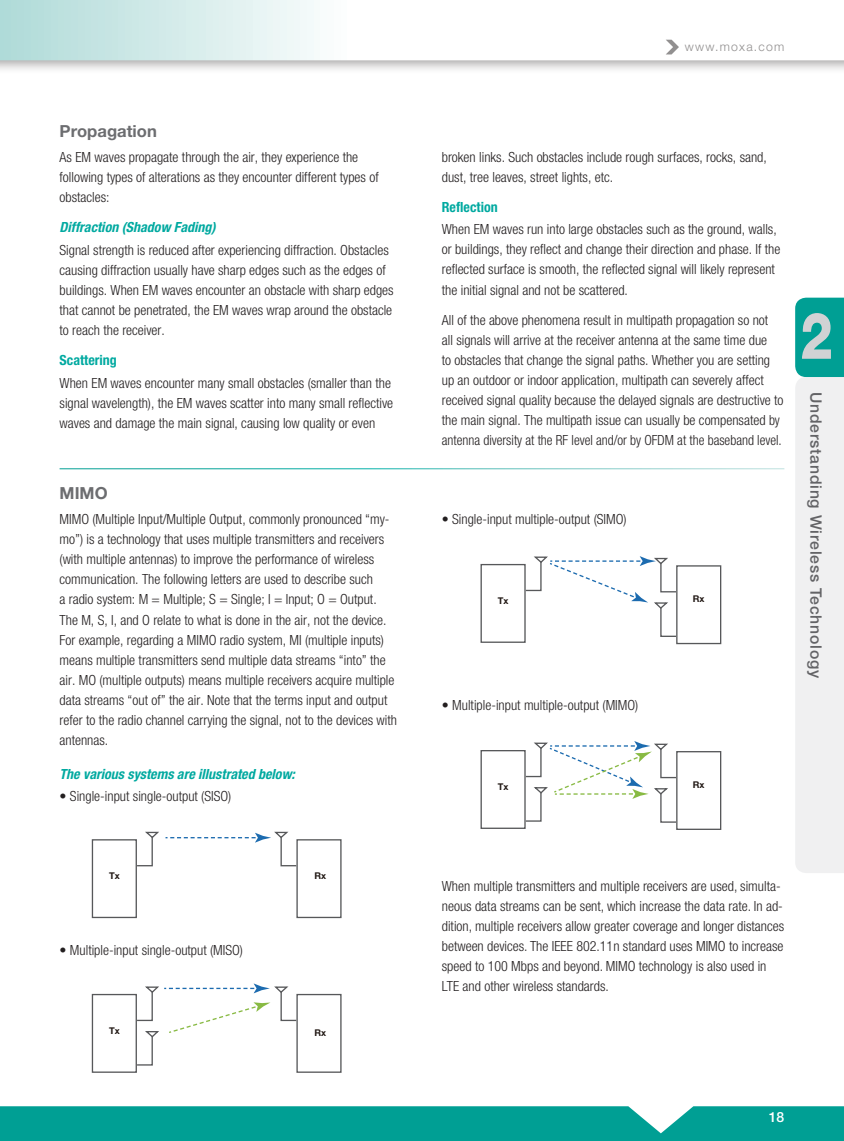
<style>
.page{position:relative;width:844px;height:1141px;background:#fff}
.page>*{position:absolute;margin:0;border:0;box-sizing:border-box;transform-origin:0 0}
.t1{font:800 64.75px "Helvetica Neue LT Std";color:#d1d2d4;scale:.8 1}
.t2{font:700 16.62px "Helvetica Neue";color:#6c6d70}
.t3{font:500 15.75px "Helvetica Neue LT Std";letter-spacing:.05em;color:#636366}
.t4{font:300 condensed 14px/20.1px "Helvetica Neue";color:#231f20}
.t5{font:italic 700 condensed 14px "Helvetica Neue";color:#00a9a0}
.t6{font:700 condensed 14px "Helvetica Neue";color:#00a9a0}
.t7{font:500 14px "Helvetica Neue LT Std";color:#fff}
.t8{font:300 12.25px "Helvetica Neue";letter-spacing:.1em;color:#929090}
.t9{font:700 9.28px "Helvetica Neue";color:#211814}
</style>
<div class="page">
<svg style="left:0;top:0;width:843px;height:70px"></svg>
<div style="left:0;top:1106px;width:843px;height:35px;background:#009f94"></div>
<svg style="left:665px;top:40px;width:13px;height:14px"></svg>
<svg style="left:795px;top:298px;width:48px;height:575px"></svg>
<div style="left:480px;top:564px;width:45px;height:79px;border:1px solid #57585a"></div>
<div style="left:676px;top:565px;width:45px;height:79px;border:1px solid #57585a"></div>
<svg style="left:524px;top:556px;width:153px;height:82px"></svg>
<div style="left:480px;top:750px;width:45px;height:79px;border:1px solid #57585a"></div>
<div style="left:676px;top:751px;width:45px;height:79px;border:1px solid #57585a"></div>
<svg style="left:524px;top:741px;width:153px;height:82px"></svg>
<div style="left:92px;top:994px;width:45px;height:79px;border:1px solid #57585a"></div>
<div style="left:296px;top:994px;width:45px;height:79px;border:1px solid #57585a"></div>
<svg style="left:136px;top:983px;width:161px;height:83px"></svg>
<div style="left:92px;top:839px;width:45px;height:79px;border:1px solid #57585a"></div>
<div style="left:296px;top:839px;width:45px;height:79px;border:1px solid #57585a"></div>
<svg style="left:136px;top:831px;width:161px;height:36px"></svg>
<p class="t2" style="left:60px;top:121px;width:99px">Propagation</p>
<p class="t4" style="left:60px;top:147px;width:320px">As EM waves propagate through the air, they experience the following types of alterations as they encounter different types of obstacles:</p>
<p class="t5" style="left:60px;top:219px;width:157px">Diffraction (Shadow Fading)</p>
<p class="t4" style="left:60px;top:240px;width:335px">Signal strength is reduced after experiencing diffraction. Obstacles causing diffraction usually have sharp edges such as the edges of buildings. When EM waves encounter an obstacle with sharp edges that cannot be penetrated, the EM waves wrap around the obstacle to reach the receiver.</p>
<p class="t6" style="left:60px;top:352px;width:59px">Scattering</p>
<p class="t4" style="left:60px;top:373px;width:335px">When EM waves encounter many small obstacles (smaller than the signal wavelength), the EM waves scatter into many small reflective waves and damage the main signal, causing low quality or even</p>
<p class="t2" style="left:60px;top:483px;width:49px">MIMO</p>
<p class="t4" style="left:60px;top:509px;width:339px">MIMO (Multiple Input/Multiple Output, commonly pronounced “my&shy;mo”) is a technology that uses multiple transmitters and receivers (with multiple antennas) to improve the performance of wireless communication. The following letters are used to describe such<br>a radio system: M = Multiple; S = Single; I = Input; O = Output.<br>The M, S, I, and O relate to what is done in the air, not the device.<br>For example, regarding a MIMO radio system, MI (multiple inputs) means multiple transmitters send multiple data streams “into” the air. MO (multiple outputs) means multiple receivers acquire multiple data streams “out of” the air. Note that the terms input and output refer to the radio channel carrying the signal, not to the devices with antennas.</p>
<p class="t5" style="left:60px;top:765px;width:237px">The various systems are illustrated below:</p>
<p class="t4" style="left:60px;top:786px;width:173px">• Single-input single-output (SISO)</p>
<p class="t9" style="left:109px;top:870px;width:12px">Tx</p>
<p class="t9" style="left:314px;top:870px;width:13px">Rx</p>
<p class="t4" style="left:60px;top:940px;width:185px">• Multiple-input single-output (MISO)</p>
<p class="t9" style="left:109px;top:1025px;width:12px">Tx</p>
<p class="t9" style="left:314px;top:1027px;width:13px">Rx</p>
<p class="t8" style="left:684px;top:39px;width:101px">www.moxa.com</p>
<p class="t4" style="left:441px;top:146px;width:326px">broken links. Such obstacles include rough surfaces, rocks, sand, dust, tree leaves, street lights, etc.</p>
<p class="t6" style="left:441px;top:198px;width:57px">Reflection</p>
<p class="t4" style="left:441px;top:219px;width:340px">When EM waves run into large obstacles such as the ground, walls, or buildings, they reflect and change their direction and phase. If the reflected surface is smooth, the reflected signal will likely represent the initial signal and not be scattered.</p>
<p class="t4" style="left:441px;top:310px;width:343px">All of the above phenomena result in multipath propagation so not<br>all signals will arrive at the receiver antenna at the same time due<br>to obstacles that change the signal paths. Whether you are setting up an outdoor or indoor application, multipath can severely affect received signal quality because the delayed signals are destructive to the main signal. The multipath issue can usually be compensated by antenna diversity at the RF level and/or by OFDM at the baseband level.</p>
<p class="t9" style="left:497px;top:335px;width:12px">Tx</p>
<p class="t9" style="left:703px;top:335px;width:13px">Rx</p>
<p class="t9" style="left:497px;top:442px;width:12px">Tx</p>
<p class="t4" style="left:441px;top:509px;width:186px">• Single-input multiple-output (SIMO)</p>
<p class="t9" style="left:497px;top:595px;width:12px">Tx</p>
<p class="t9" style="left:692px;top:593px;width:13px">Rx</p>
<p class="t4" style="left:441px;top:695px;width:198px">• Multiple-input multiple-output (MIMO)</p>
<h1 class="t1" style="left:800px;top:297px;width:42px">2</h1>
<p class="t3" style="left:825px;top:392px;width:288px;rotate:90deg">Understanding Wireless Technology</p>
<p class="t9" style="left:497px;top:781px;width:12px">Tx</p>
<p class="t9" style="left:692px;top:778px;width:13px">Rx</p>
<p class="t4" style="left:441px;top:876px;width:344px">When multiple transmitters and multiple receivers are used, simulta&shy;neous data streams can be sent, which increase the data rate. In ad&shy;dition, multiple receivers allow greater coverage and longer distances between devices. The IEEE 802.11n standard uses MIMO to increase speed to 100 Mbps and beyond. MIMO technology is also used in LTE and other wireless standards.</p>
<p class="t7" style="left:768px;top:1109px;width:17px">18</p>
</div>
